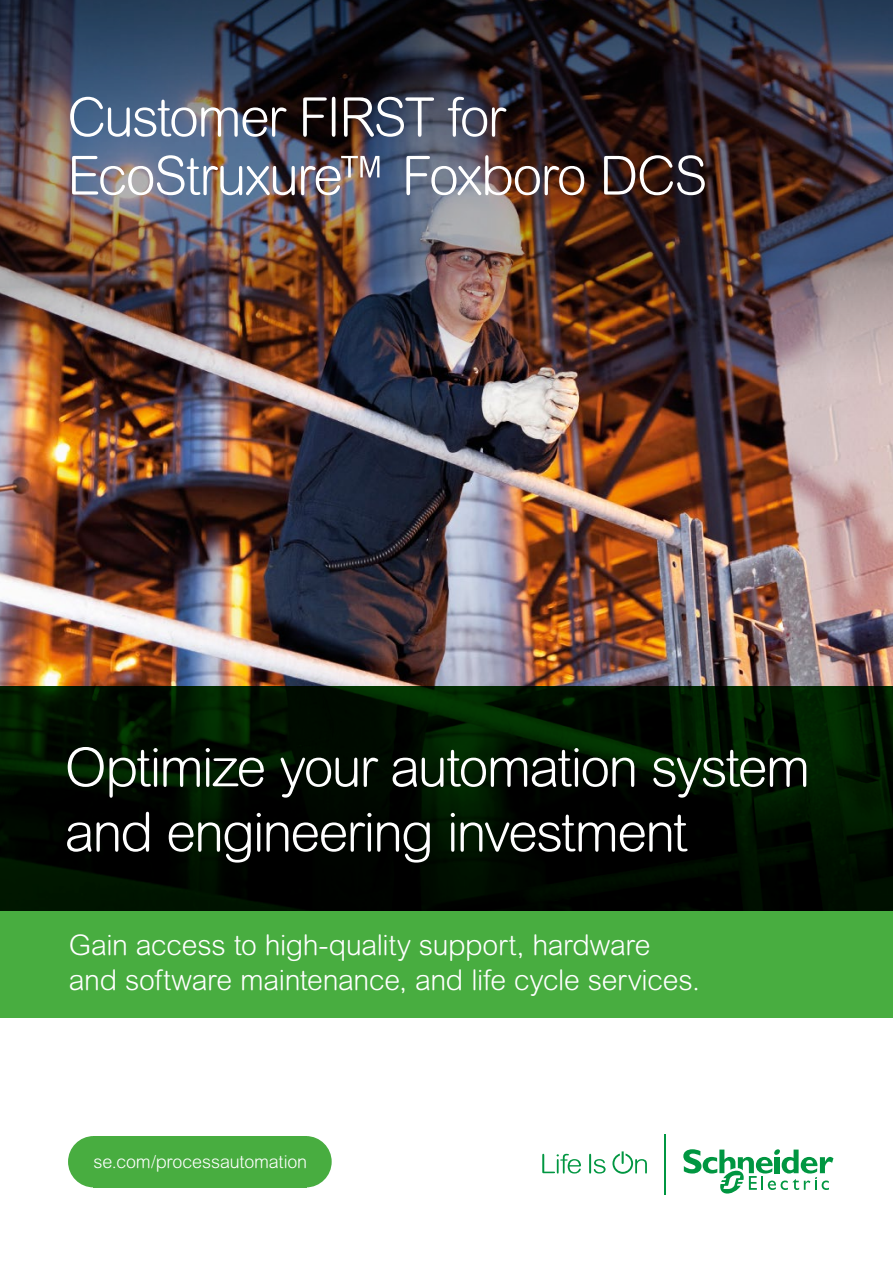
<style>
.page{position:relative;width:893px;height:1263px;background:#fff}
.page>*{position:absolute;margin:0;border:0;box-sizing:border-box;transform-origin:0 0}
.t1{font:300 54px/64.8px "Arial Rounded MT Std";letter-spacing:-.035em;color:#fff}
.t2{font:300 28.5px/34.2px "Arial Rounded MT Pro";letter-spacing:-.01em;color:#fff}
.t3{font:300 18px "Arial Rounded MT Std";letter-spacing:-.005em;color:#fff}
</style>
<div class="page">
<div style="left:0;top:910px;width:893px;height:107px;background:#48ad40"></div>
<img style="left:0;top:0;width:893px;height:686px">
<svg style="left:542px;top:1154px;width:39px;height:19px"></svg>
<svg style="left:589px;top:1154px;width:17px;height:19px"></svg>
<svg style="left:612px;top:1151px;width:35px;height:23px"></svg>
<svg style="left:683px;top:1149px;width:150px;height:45px"></svg>
<hr style="left:665px;top:1134px;width:1px;height:60px;background:#009641">
<div style="left:280px;top:1136px;width:52px;height:51px;background:#48ad40;border-radius:50%"></div>
<div style="left:68px;top:1136px;width:51px;height:51px;background:#48ad40;border-radius:50%"></div>
<div style="left:94px;top:1136px;width:213px;height:51px;background:#48ad40"></div>
<svg style="left:0;top:686px;width:893px;height:224px;background:#000e00"></svg>
<p class="t1" style="left:67px;top:88px;width:642px;line-height:58.5px">Customer FIRST for<br>EcoStruxure™ Foxboro DCS</p>
<p class="t1" style="left:65px;top:735px;width:747px">Optimize your automation system and engineering investment</p>
<p class="t2" style="left:69px;top:929px;width:633px">Gain access to high-quality support, hardware and software maintenance, and life cycle services.</p>
<p class="t3" style="left:94px;top:1151px;width:215px">se.com/processautomation</p>
</div>
